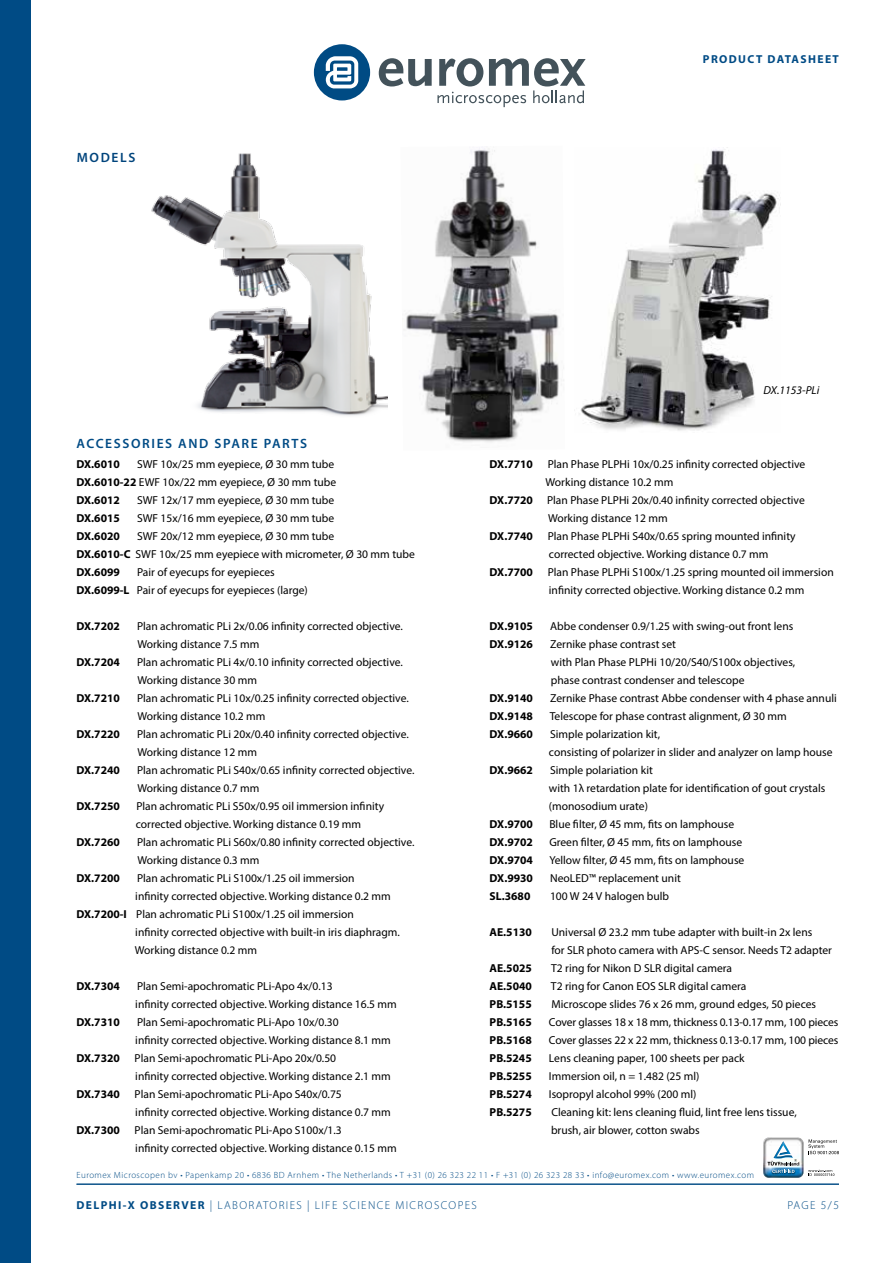
<style>
.page{position:relative;width:893px;height:1263px;background:#fff}
.page>*{position:absolute;margin:0;border:0;box-sizing:border-box;transform-origin:0 0}
.t1{font:600 13.5px "Myriad Pro";letter-spacing:.12em;color:#004b85}
.t2{font:600 13.5px "Myriad Pro";letter-spacing:.12em;color:#00447c}
.t3{font:11.55px/18px "Myriad Pro";color:#000}
.t4{font:700 11.55px "Myriad Pro";color:#000}
.t5{font:300 11.55px "Myriad Pro";letter-spacing:.12em;color:#004b85}
.t6{font:700 11.55px "Myriad Pro";letter-spacing:.12em;color:#004b85}
.t7{font:italic 11.55px "Myriad Pro";color:#000}
.t8{font:300 9px "Myriad Pro";letter-spacing:.05em;color:#004b85}
.s1{font-weight:700}
</style>
<div class="page">
<div style="left:0;top:0;width:30px;height:1263px;background:#004b85"></div>
<svg style="left:314px;top:44px;width:56px;height:56px"></svg>
<svg style="left:379px;top:58px;width:207px;height:49px"></svg>
<svg style="left:763px;top:1137px;width:76px;height:41px"></svg>
<hr style="left:77px;top:1184px;width:762px;height:1px;background:#004b85">
<img style="left:579px;top:149px;width:201px;height:282px">
<img style="left:403px;top:148px;width:161px;height:294px">
<img style="left:151px;top:153px;width:237px;height:263px">
<p class="t2" style="left:77px;top:149px;width:60px">MODELS</p>
<p class="t6" style="left:703px;top:51px;width:138px">PRODUCT DATASHEET</p>
<p class="t1" style="left:77px;top:435px;width:232px">ACCESSORIES AND SPARE PARTS</p>
<p class="t3" style="left:77px;top:455px;width:261px;text-indent:61px">SWF 10x/25 mm eyepiece, Ø 30 mm tube<br><span class="s1">DX.6010-22</span> EWF 10x/22 mm eyepiece, Ø 30 mm tube<br><span class="s1">DX.6012</span></p>
<p class="t4" style="left:77px;top:457px;width:45px">DX.6010</p>
<p class="t3" style="left:137px;top:491px;width:199px">SWF 12x/17 mm eyepiece, Ø 30 mm tube</p>
<p class="t4" style="left:77px;top:511px;width:45px">DX.6015</p>
<p class="t3" style="left:137px;top:509px;width:199px">SWF 15x/16 mm eyepiece, Ø 30 mm tube</p>
<p class="t4" style="left:77px;top:529px;width:45px">DX.6020</p>
<p class="t3" style="left:77px;top:527px;width:340px;text-indent:61px">SWF 20x/12 mm eyepiece, Ø 30 mm tube<br><span class="s1">DX.6010-C</span> SWF 10x/25 mm eyepiece with micrometer, Ø 30 mm tube<br><span class="s1">DX.6099</span></p>
<p class="t3" style="left:77px;top:563px;width:233px;text-indent:61px">Pair of eyecups for eyepieces<br><span class="s1">DX.6099-L</span> Pair of eyecups for eyepieces (large)</p>
<p class="t4" style="left:77px;top:619px;width:45px">DX.7202</p>
<p class="t3" style="left:137px;top:617px;width:267px">Plan achromatic PLi 2x/0.06 infinity corrected objective.<br>Working distance 7.5 mm</p>
<p class="t4" style="left:77px;top:655px;width:45px">DX.7204</p>
<p class="t3" style="left:137px;top:653px;width:267px">Plan achromatic PLi 4x/0.10 infinity corrected objective.<br>Working distance 30 mm</p>
<p class="t4" style="left:77px;top:691px;width:45px">DX.7210</p>
<p class="t3" style="left:137px;top:689px;width:273px">Plan achromatic PLi 10x/0.25 infinity corrected objective.<br>Working distance 10.2 mm</p>
<p class="t4" style="left:77px;top:727px;width:45px">DX.7220</p>
<p class="t3" style="left:137px;top:725px;width:273px">Plan achromatic PLi 20x/0.40 infinity corrected objective.<br>Working distance 12 mm</p>
<p class="t4" style="left:77px;top:763px;width:45px">DX.7240</p>
<p class="t3" style="left:137px;top:761px;width:279px">Plan achromatic PLi S40x/0.65 infinity corrected objective.<br>Working distance 0.7 mm</p>
<p class="t4" style="left:77px;top:798px;width:45px">DX.7250</p>
<p class="t3" style="left:136px;top:797px;width:250px">Plan achromatic PLi S50x/0.95 oil immersion infinity corrected objective. Working distance 0.19 mm</p>
<p class="t4" style="left:77px;top:834px;width:45px">DX.7260</p>
<p class="t3" style="left:137px;top:833px;width:279px">Plan achromatic PLi S60x/0.80 infinity corrected objective.<br>Working distance 0.3 mm</p>
<p class="t4" style="left:77px;top:870px;width:45px">DX.7200</p>
<p class="t3" style="left:137px;top:869px;width:219px">Plan achromatic PLi S100x/1.25 oil immersion</p>
<p class="t3" style="left:135px;top:887px;width:257px">infinity corrected objective. Working distance 0.2 mm</p>
<p class="t3" style="left:77px;top:905px;width:279px"><span class="s1">DX.7200-I</span> Plan achromatic PLi S100x/1.25 oil immersion</p>
<p class="t3" style="left:135px;top:923px;width:266px">infinity corrected objective with built-in iris diaphragm.</p>
<p class="t3" style="left:135px;top:941px;width:124px">Working distance 0.2 mm</p>
<p class="t4" style="left:77px;top:978px;width:45px">DX.7304</p>
<p class="t3" style="left:135px;top:977px;width:263px">Plan Semi-apochromatic PLi-Apo 4x/0.13<br>infinity corrected objective. Working distance 16.5 mm</p>
<p class="t4" style="left:77px;top:1014px;width:45px">DX.7310</p>
<p class="t3" style="left:135px;top:1013px;width:257px">Plan Semi-apochromatic PLi-Apo 10x/0.30<br>infinity corrected objective. Working distance 8.1 mm</p>
<p class="t4" style="left:77px;top:1050px;width:45px">DX.7320</p>
<p class="t3" style="left:135px;top:1049px;width:258px">Plan Semi-apochromatic PLi-Apo 20x/0.50<br>infinity corrected objective. Working distance 2.1 mm</p>
<p class="t4" style="left:77px;top:1086px;width:45px">DX.7340</p>
<p class="t3" style="left:135px;top:1085px;width:258px">Plan Semi-apochromatic PLi-Apo S40x/0.75<br>infinity corrected objective. Working distance 0.7 mm</p>
<p class="t4" style="left:77px;top:1122px;width:45px">DX.7300</p>
<p class="t3" style="left:135px;top:1121px;width:264px">Plan Semi-apochromatic PLi-Apo S100x/1.3<br>infinity corrected objective. Working distance 0.15 mm</p>
<p class="t7" style="left:764px;top:382px;width:57px">DX.1153-PLi</p>
<p class="t4" style="left:490px;top:456px;width:45px">DX.7710</p>
<p class="t3" style="left:548px;top:455px;width:259px">Plan Phase PLPHi 10x/0.25 infinity corrected objective</p>
<p class="t3" style="left:546px;top:473px;width:129px">Working distance 10.2 mm</p>
<p class="t3" style="left:490px;top:491px;width:317px"><span class="s1">DX.7720</span> Plan Phase PLPHi 20x/0.40 infinity corrected objective</p>
<p class="t3" style="left:548px;top:509px;width:121px">Working distance 12 mm</p>
<p class="t4" style="left:490px;top:528px;width:45px">DX.7740</p>
<p class="t3" style="left:548px;top:527px;width:249px">Plan Phase PLPHi S40x/0.65 spring mounted infinity corrected objective. Working distance 0.7 mm</p>
<p class="t4" style="left:490px;top:564px;width:45px">DX.7700</p>
<p class="t3" style="left:548px;top:563px;width:288px">Plan Phase PLPHi S100x/1.25 spring mounted oil immersion infinity corrected objective. Working distance 0.2 mm</p>
<p class="t4" style="left:490px;top:618px;width:45px">DX.9105</p>
<p class="t3" style="left:550px;top:617px;width:245px">Abbe condenser 0.9/1.25 with swing-out front lens</p>
<p class="t4" style="left:490px;top:636px;width:45px">DX.9126</p>
<p class="t3" style="left:550px;top:635px;width:247px">Zernike phase contrast set<br>with Plan Phase PLPHi 10/20/S40/S100x objectives, phase contrast condenser and telescope</p>
<p class="t4" style="left:490px;top:690px;width:45px">DX.9140</p>
<p class="t3" style="left:550px;top:689px;width:288px">Zernike Phase contrast Abbe condenser with 4 phase annuli</p>
<p class="t4" style="left:490px;top:708px;width:45px">DX.9148</p>
<p class="t3" style="left:550px;top:707px;width:239px">Telescope for phase contrast alignment, Ø 30 mm</p>
<p class="t4" style="left:490px;top:726px;width:45px">DX.9660</p>
<p class="t3" style="left:549px;top:725px;width:285px">Simple polarization kit,<br>consisting of polarizer in slider and analyzer on lamp house</p>
<p class="t4" style="left:490px;top:762px;width:45px">DX.9662</p>
<p class="t3" style="left:549px;top:761px;width:278px">Simple polariation kit<br>with 1λ retardation plate for identification of gout crystals (monosodium urate)</p>
<p class="t4" style="left:490px;top:816px;width:45px">DX.9700</p>
<p class="t3" style="left:549px;top:815px;width:186px">Blue filter, Ø 45 mm, fits on lamphouse</p>
<p class="t4" style="left:490px;top:834px;width:45px">DX.9702</p>
<p class="t3" style="left:549px;top:833px;width:194px">Green filter, Ø 45 mm, fits on lamphouse</p>
<p class="t4" style="left:490px;top:852px;width:45px">DX.9704</p>
<p class="t3" style="left:549px;top:851px;width:196px">Yellow filter, Ø 45 mm, fits on lamphouse</p>
<p class="t4" style="left:490px;top:870px;width:45px">DX.9930</p>
<p class="t3" style="left:550px;top:869px;width:132px">NeoLED™ replacement unit</p>
<p class="t4" style="left:490px;top:888px;width:42px">SL.3680</p>
<p class="t3" style="left:550px;top:887px;width:121px">100 W 24 V halogen bulb</p>
<p class="t4" style="left:490px;top:924px;width:44px">AE.5130</p>
<p class="t3" style="left:551px;top:923px;width:282px">Universal Ø 23.2 mm tube adapter with built-in 2x lens<br>for SLR photo camera with APS-C sensor. Needs T2 adapter</p>
<p class="t4" style="left:490px;top:960px;width:44px">AE.5025</p>
<p class="t3" style="left:551px;top:959px;width:183px">T2 ring for Nikon D SLR digital camera</p>
<p class="t4" style="left:490px;top:978px;width:44px">AE.5040</p>
<p class="t3" style="left:551px;top:977px;width:197px">T2 ring for Canon EOS SLR digital camera</p>
<p class="t4" style="left:490px;top:996px;width:44px">PB.5155</p>
<p class="t3" style="left:551px;top:995px;width:266px">Microscope slides 76 x 26 mm, ground edges, 50 pieces</p>
<p class="t4" style="left:490px;top:1014px;width:44px">PB.5165</p>
<p class="t3" style="left:549px;top:1013px;width:291px">Cover glasses 18 x 18 mm, thickness 0.13-0.17 mm, 100 pieces</p>
<p class="t4" style="left:490px;top:1032px;width:44px">PB.5168</p>
<p class="t3" style="left:549px;top:1031px;width:291px">Cover glasses 22 x 22 mm, thickness 0.13-0.17 mm, 100 pieces</p>
<p class="t4" style="left:490px;top:1050px;width:44px">PB.5245</p>
<p class="t3" style="left:549px;top:1049px;width:197px">Lens cleaning paper, 100 sheets per pack</p>
<p class="t4" style="left:490px;top:1068px;width:44px">PB.5255</p>
<p class="t3" style="left:549px;top:1067px;width:152px">Immersion oil, n = 1.482 (25 ml)</p>
<p class="t4" style="left:490px;top:1086px;width:44px">PB.5274</p>
<p class="t3" style="left:549px;top:1085px;width:149px">Isopropyl alcohol 99% (200 ml)</p>
<p class="t4" style="left:490px;top:1104px;width:44px">PB.5275</p>
<p class="t3" style="left:551px;top:1103px;width:247px">Cleaning kit: lens cleaning fluid, lint free lens tissue, brush, air blower, cotton swabs</p>
<p class="t8" style="left:77px;top:1169px;width:679px">Euromex Microscopen bv • Papenkamp 20 • 6836 BD Arnhem • The Netherlands • T +31 (0) 26 323 22 11 • F +31 (0) 26 323 28 33 • info@euromex.com • www.euromex.com</p>
<p class="t5" style="left:77px;top:1198px;width:402px"><span class="s1">DELPHI-X OBSERVER</span> | LABORATORIES | LIFE SCIENCE MICROSCOPES</p>
<p class="t5" style="left:787px;top:1198px;width:53px">PAGE 5/5</p>
</div>
